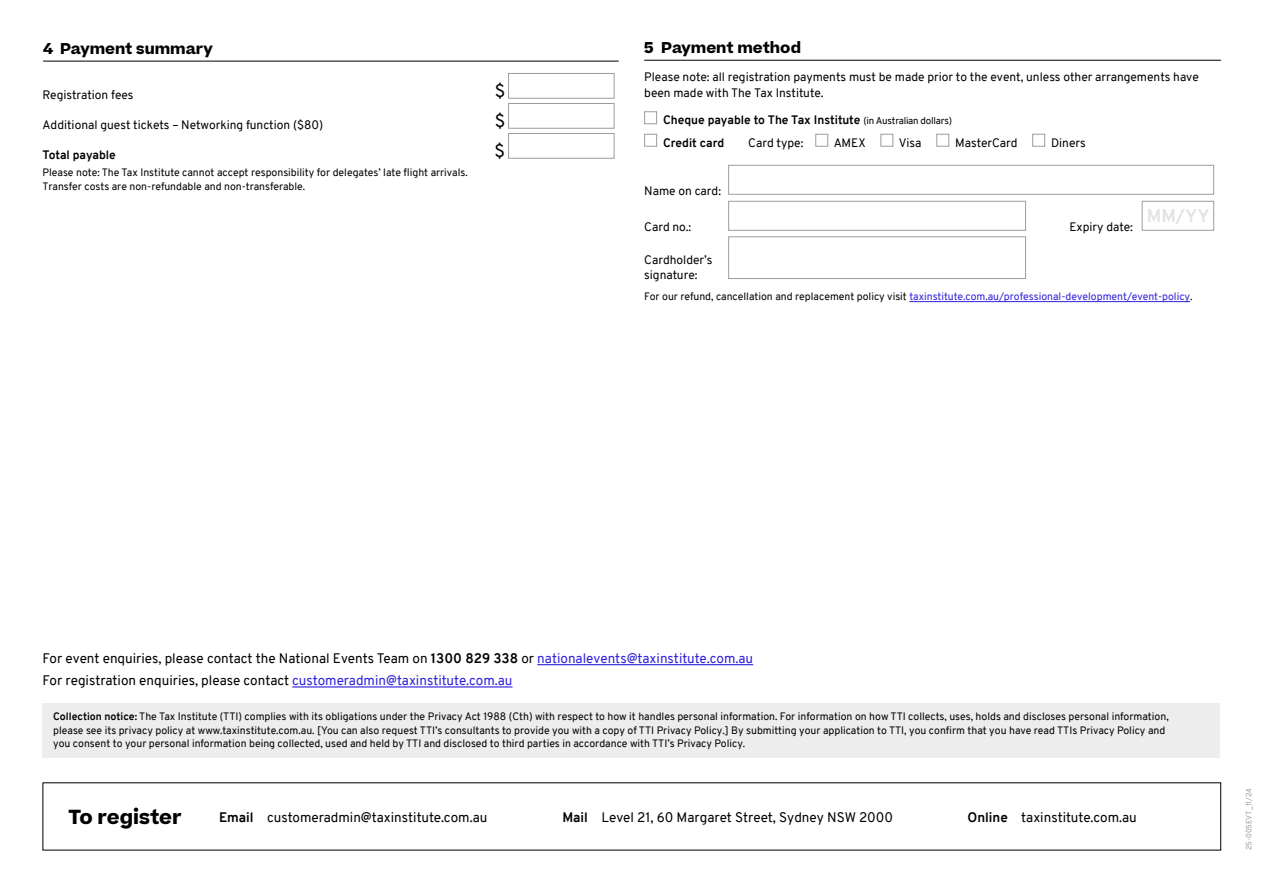
<style>
.page{position:relative;width:1263px;height:893px;background:#fff}
.page>*{position:absolute;margin:0;border:0;box-sizing:border-box;transform-origin:0 0}
.t1{font:700 19.5px "Beatrice";color:#000}
.t2{font:700 18px "Overpass";color:#e3e3e3}
.t3{font:18px "Overpass";color:#000}
.t4{font:700 15px "Beatrice";color:#000}
.t5{font:13.5px/22.2px "Overpass";color:#000}
.t6{font:12px/15.8px "Overpass";color:#000}
.t7{font:700 12px/22.5px "Overpass";color:#000}
.t8{font:10.5px/13.5px "Overpass";color:#000}
.t9{font:10.5px "Overpass";color:#3021da}
.t10{font:7.5px "Overpass";color:#9d9d9c}
.s1{font-weight:400;font-size:9.75px}
.s2{color:#000}
.s3{font-weight:700}
.s4{color:#3021da}
</style>
<div class="page">
<div style="left:43px;top:704px;width:1177px;height:54px;background:#ededed"></div>
<hr style="left:537px;top:664px;width:216px;height:1px;background:#3021da">
<hr style="left:292px;top:686px;width:221px;height:1px;background:#3021da">
<hr style="left:644px;top:60px;width:577px;height:1px;background:#000">
<hr style="left:909px;top:301px;width:281px;height:1px;background:#3021da">
<div style="left:728px;top:165px;width:486px;height:30px;border:1px solid #9d9d9c"></div>
<div style="left:728px;top:201px;width:298px;height:30px;border:1px solid #9d9d9c"></div>
<div style="left:1142px;top:201px;width:72px;height:30px;border:1px solid #9d9d9c"></div>
<div style="left:728px;top:236px;width:298px;height:43px;border:1px solid #9d9d9c"></div>
<div style="left:644px;top:111px;width:13px;height:13px;border:1px solid #9d9d9c"></div>
<div style="left:644px;top:134px;width:13px;height:13px;border:1px solid #9d9d9c"></div>
<div style="left:815px;top:134px;width:13px;height:13px;border:1px solid #9d9d9c"></div>
<div style="left:880px;top:134px;width:13px;height:13px;border:1px solid #9d9d9c"></div>
<div style="left:936px;top:134px;width:13px;height:13px;border:1px solid #9d9d9c"></div>
<div style="left:1032px;top:134px;width:13px;height:13px;border:1px solid #9d9d9c"></div>
<hr style="left:43px;top:61px;width:576px;height:1px;background:#000">
<div style="left:508px;top:73px;width:106px;height:26px;border:1px solid #9d9d9c"></div>
<div style="left:508px;top:103px;width:106px;height:26px;border:1px solid #9d9d9c"></div>
<div style="left:508px;top:133px;width:106px;height:26px;border:1px solid #9d9d9c"></div>
<h3 class="t4" style="left:43px;top:39px;width:171px">4 Payment summary</h3>
<p class="t6" style="left:43px;top:87px;width:93px">Registration fees</p>
<h2 class="t3" style="left:495px;top:78px;width:12px">$</h2>
<p class="t6" style="left:43px;top:117px;width:282px">Additional guest tickets – Networking function ($80)</p>
<h2 class="t3" style="left:495px;top:108px;width:12px">$</h2>
<p class="t7" style="left:43px;top:143px;width:75px">Total payable</p>
<h2 class="t3" style="left:495px;top:138px;width:12px">$</h2>
<p class="t8" style="left:43px;top:166px;width:427px">Please note: The Tax Institute cannot accept responsibility for delegates’ late flight arrivals.<br>Transfer costs are non-refundable and non-transferable.</p>
<h3 class="t4" style="left:644px;top:38px;width:158px">5 Payment method</h3>
<p class="t6" style="left:644px;top:69px;width:556px">Please note: all registration payments must be made prior to the event, unless other arrangements have been made with The Tax Institute.</p>
<p class="t7" style="left:663px;top:109px;width:291px">Cheque payable to The Tax Institute <span class="s1">(in Australian dollars)<br></span>Credit card</p>
<p class="t6" style="left:748px;top:135px;width:57px">Card type:</p>
<p class="t6" style="left:834px;top:135px;width:34px">AMEX</p>
<p class="t6" style="left:899px;top:135px;width:24px">Visa</p>
<p class="t6" style="left:955px;top:135px;width:64px">MasterCard</p>
<p class="t6" style="left:1051px;top:135px;width:36px">Diners</p>
<p class="t6" style="left:644px;top:183px;width:78px">Name on card:</p>
<p class="t6" style="left:644px;top:219px;width:48px">Card no.:</p>
<p class="t6" style="left:1069px;top:219px;width:65px">Expiry date:</p>
<h2 class="t2" style="left:1147px;top:203px;width:64px">MM/YY</h2>
<p class="t6" style="left:644px;top:252px;width:70px;line-height:15px">Cardholder’s signature:</p>
<p class="t9" style="left:644px;top:289px;width:550px"><span class="s2">For our refund, cancellation and replacement policy visit</span> taxinstitute.com.au/professional-development/event-policy<span class="s2">.</span></p>
<p class="t5" style="left:43px;top:647px;width:712px">For event enquiries, please contact the National Events Team on <span class="s3">1300 829 338</span> or <span class="s4">nationalevents@taxinstitute.com.au<br></span>For registration enquiries, please contact <span class="s4">customeradmin@taxinstitute.com.au</span></p>
<p class="t8" style="left:53px;top:710px;width:1117px"><span class="s3">Collection notice:</span> The Tax Institute (TTI) complies with its obligations under the Privacy Act 1988 (Cth) with respect to how it handles personal information. For information on how TTI collects, uses, holds and discloses personal information, please see its privacy policy at www.taxinstitute.com.au. [You can also request TTI’s consultants to provide you with a copy of TTI Privacy Policy.] By submitting your application to TTI, you confirm that you have read TTIs Privacy Policy and you consent to your personal information being collected, used and held by TTI and disclosed to third parties in accordance with TTI’s Privacy Policy.</p>
<h1 class="t1" style="left:68px;top:803px;width:115px">To register</h1>
<p class="t5" style="left:219px;top:806px;width:270px"><span class="s3">Email</span> customeradmin@taxinstitute.com.au</p>
<p class="t5" style="left:562px;top:806px;width:332px"><span class="s3">Mail</span> Level 21, 60 Margaret Street, Sydney NSW 2000</p>
<p class="t5" style="left:967px;top:806px;width:171px"><span class="s3">Online</span> taxinstitute.com.au</p>
<p class="t10" style="left:1243px;top:850px;width:64px;rotate:-90deg">25-005EVT_11/24</p>
</div>
